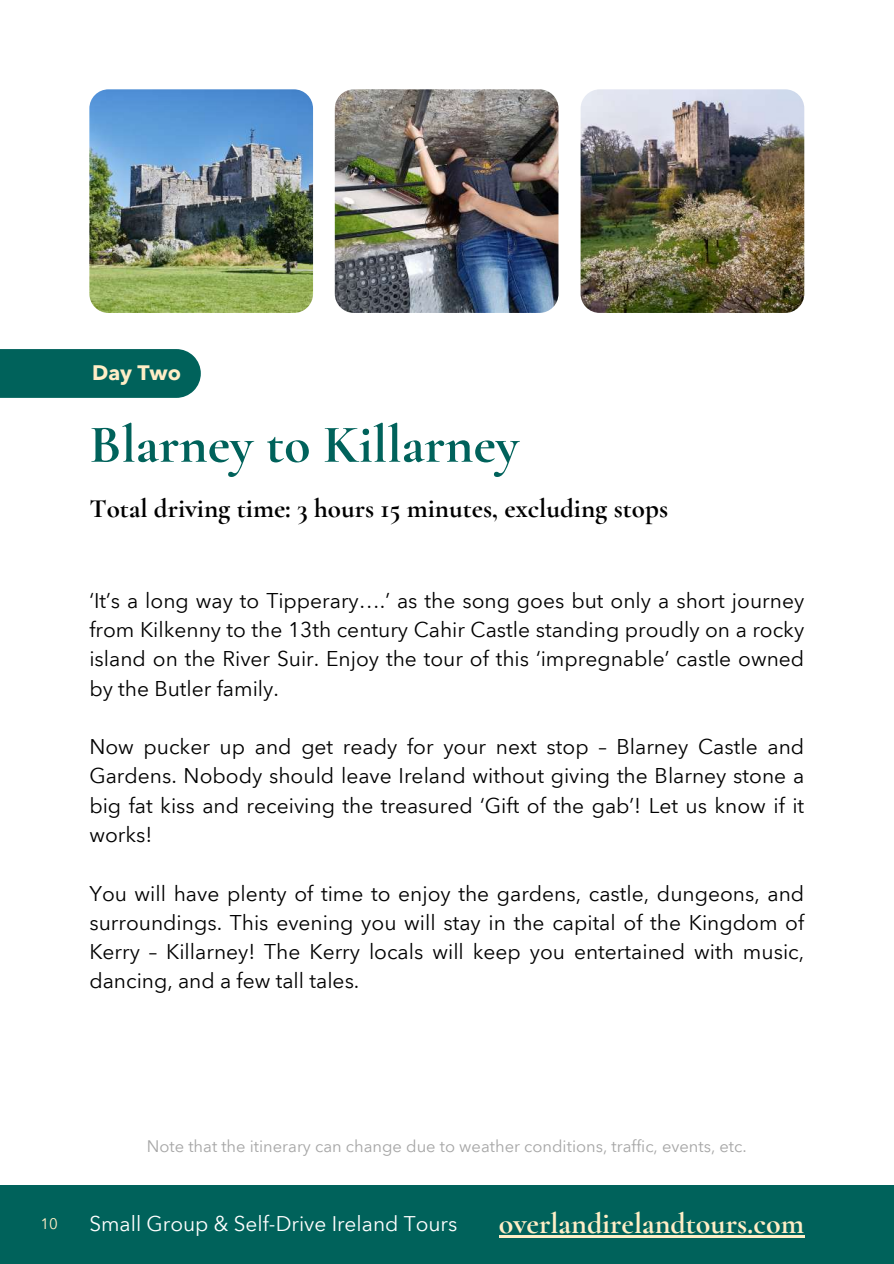
<style>
.page{position:relative;width:894px;height:1264px;background:#fff}
.page>*{position:absolute;margin:0;border:0;box-sizing:border-box;transform-origin:0 0}
.t1{font:700 54px "Cormorant Garamond";color:#00625b}
.t2{font:700 30px "Cormorant Garamond";color:#ffeec6}
.t3{font:700 27px "Cormorant Garamond";color:#000}
.t4{font:21px/29.2px "Avenir Next Arabic";color:#000;text-align:justify}
.t5{font:700 21px "Avenir Next Arabic";color:#ffeec6}
.t6{font:20.85px "Avenir Next Arabic";color:#fff}
.t7{font:16.5px "Avenir Next Arabic";color:#a6a6a6}
.t8{font:15px "Avenir Next Arabic";color:#ffeec6}
</style>
<div class="page">
<div style="left:0;top:1184px;width:893px;height:79px;background:#00625b"></div>
<div style="left:0;top:349px;width:201px;height:49px;background:#00625b"></div>
<img style="left:89px;top:89px;width:224px;height:224px;border-radius:19px">
<img style="left:335px;top:89px;width:223px;height:224px;border-radius:19px">
<img style="left:580px;top:89px;width:224px;height:224px;border-radius:19px">
<hr style="left:498px;top:1235px;width:306px;height:2px;background:#ffeec6">
<p class="t5" style="left:92px;top:361px;width:91px">Day Two</p>
<h1 class="t1" style="left:89px;top:412px;width:431px">Blarney to Killarney</h1>
<p class="t3" style="left:89px;top:492px;width:580px">Total driving time: 3 hours 15 minutes, excluding stops</p>
<p class="t4" style="left:89px;top:586px;width:716px">‘It’s a long way to Tipperary….’ as the song goes but only a short journey from Kilkenny to the 13th century Cahir Castle standing proudly on a rocky island on the River Suir. Enjoy the tour of this ‘impregnable’ castle owned by the Butler family.</p>
<p class="t4" style="left:89px;top:732px;width:716px">Now pucker up and get ready for your next stop – Blarney Castle and Gardens. Nobody should leave Ireland without giving the Blarney stone a big fat kiss and receiving the treasured ‘Gift of the gab’! Let us know if it works!</p>
<p class="t4" style="left:89px;top:878px;width:716px">You will have plenty of time to enjoy the gardens, castle, dungeons, and surroundings. This evening you will stay in the capital of the Kingdom of Kerry – Killarney! The Kerry locals will keep you entertained with music, dancing, and a few tall tales.</p>
<p class="t7" style="left:147px;top:1136px;width:601px">Note that the itinerary can change due to weather conditions, traffic, events, etc.</p>
<p class="t8" style="left:40px;top:1214px;width:19px">10</p>
<p class="t6" style="left:89px;top:1211px;width:369px">Small Group &amp; Self-Drive Ireland Tours</p>
<h2 class="t2" style="left:498px;top:1205px;width:307px">overlandirelandtours.com</h2>
</div>
